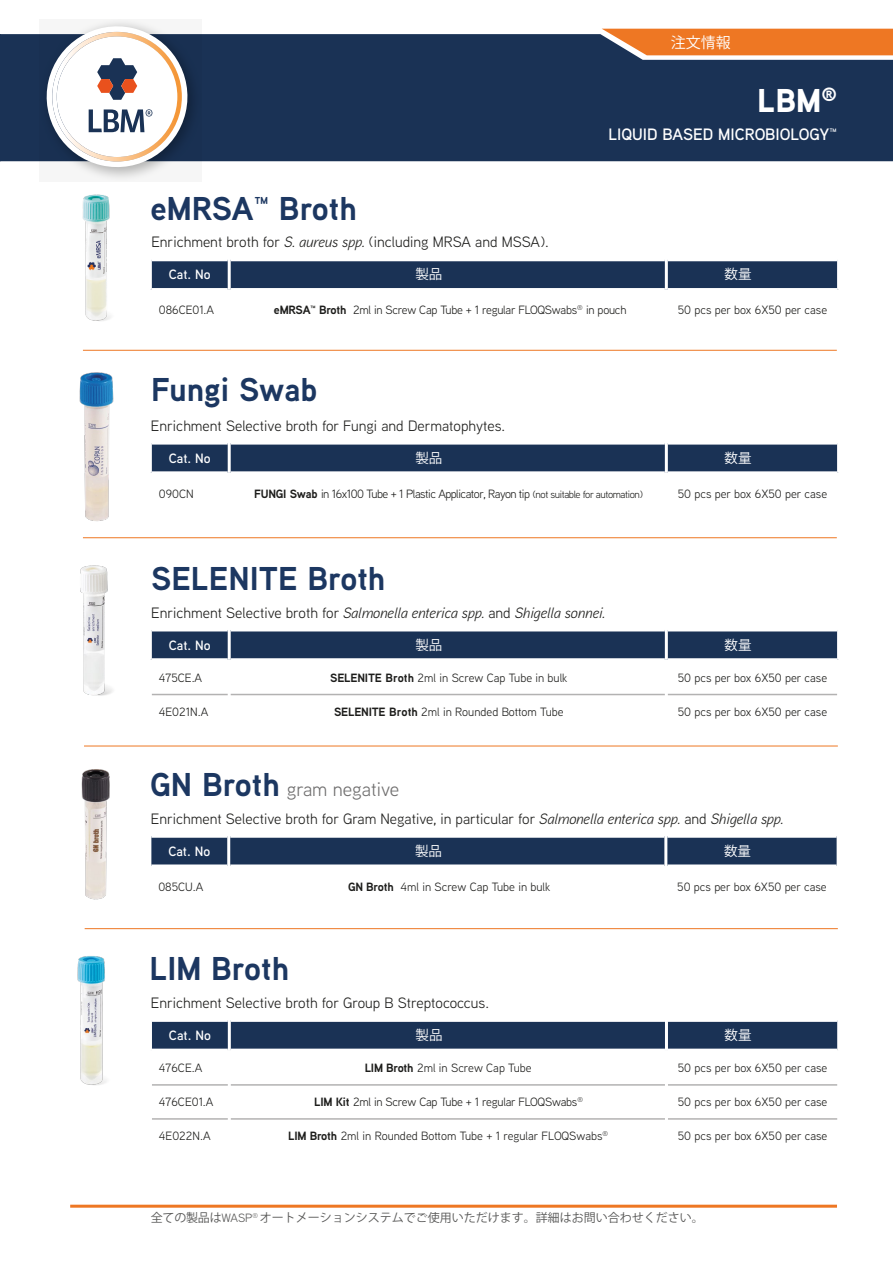
<style>
.page{position:relative;width:893px;height:1263px;background:#fff}
.page>*{position:absolute;margin:0;border:0;box-sizing:border-box;transform-origin:0 0}
.t1{font:700 33px "Aaux Next";color:#1c3761}
.t2{font:900 33px "Aaux Next";color:#fff}
.t3{font:19.5px "Aaux Next";color:#706f6f}
.t4{font:600 16.5px "Aaux Next";color:#fff}
.t5{font:15px "Aaux Next";color:#1d1d1b}
.t6{font:italic 15px "Aaux Next";color:#1d1d1b}
.t7{font:15px "Koz Go Pr 6 N";color:#fff}
.t8{font:600 13.5px "Aaux Next";color:#fff}
.t9{font:13.5px "Koz Go Pr 6 N";color:#fff}
.t10{font:12px "Aaux Next";color:#1d1d1b}
.t11{font:12px "Aaux Next";letter-spacing:-.02em;color:#1d1d1b}
.t12{font:12px "Aaux Next";letter-spacing:-.04em;color:#1d1d1b}
.t13{font:12px "Koz Go Pr 6 N";color:#575756}
.s1{font-style:italic}
.s2{font-weight:700}
.s3{font-size:10.5px}
.s4{font-style:normal}
.s5{font-weight:700;font-size:33px;color:#1c3761}
.s6{font-family:"Aaux Next"}
</style>
<div class="page">
<hr style="left:83px;top:537px;width:754px;height:1px;background:#ee7723">
<hr style="left:84px;top:746px;width:754px;height:1px;background:#ee7723">
<hr style="left:70px;top:1205px;width:767px;height:3px;background:#ee7723">
<hr style="left:83px;top:350px;width:754px;height:1px;background:#ee7723">
<img style="left:77px;top:956px;width:29px;height:129px">
<img style="left:80px;top:565px;width:33px;height:131px">
<hr style="left:85px;top:928px;width:753px;height:1px;background:#ee7723">
<img style="left:82px;top:194px;width:29px;height:127px">
<img style="left:79px;top:372px;width:35px;height:149px">
<img style="left:81px;top:769px;width:29px;height:131px">
<div style="left:152px;top:261px;width:685px;height:27px;background:#1a3255"></div>
<hr style="left:665px;top:258px;width:3px;height:32px;background:#fff">
<hr style="left:228px;top:258px;width:3px;height:32px;background:#fff">
<div style="left:152px;top:631px;width:685px;height:27px;background:#1a3255"></div>
<hr style="left:665px;top:628px;width:3px;height:32px;background:#fff">
<hr style="left:152px;top:694px;width:76px;height:1px;background:#b3b2b2">
<hr style="left:231px;top:694px;width:434px;height:1px;background:#b3b2b2">
<hr style="left:668px;top:694px;width:169px;height:1px;background:#b3b2b2">
<hr style="left:228px;top:628px;width:3px;height:32px;background:#fff">
<div style="left:152px;top:1022px;width:685px;height:27px;background:#1a3255"></div>
<hr style="left:665px;top:1019px;width:3px;height:31px;background:#fff">
<hr style="left:152px;top:1084px;width:76px;height:2px;background:#b3b2b2">
<hr style="left:231px;top:1084px;width:434px;height:2px;background:#b3b2b2">
<hr style="left:668px;top:1084px;width:169px;height:2px;background:#b3b2b2">
<hr style="left:152px;top:1118px;width:76px;height:2px;background:#b3b2b2">
<hr style="left:231px;top:1118px;width:434px;height:2px;background:#b3b2b2">
<hr style="left:668px;top:1118px;width:169px;height:2px;background:#b3b2b2">
<hr style="left:228px;top:1019px;width:3px;height:31px;background:#fff">
<div style="left:152px;top:445px;width:685px;height:26px;background:#1a3255"></div>
<hr style="left:665px;top:442px;width:3px;height:31px;background:#fff">
<hr style="left:228px;top:442px;width:3px;height:31px;background:#fff">
<div style="left:151px;top:838px;width:686px;height:26px;background:#1a3255"></div>
<hr style="left:664px;top:835px;width:3px;height:31px;background:#fff">
<hr style="left:227px;top:835px;width:3px;height:31px;background:#fff">
<div style="left:1px;top:34px;width:892px;height:127px;background:#1a3255"></div>
<svg style="left:602px;top:29px;width:291px;height:26px;background:#e5782c"></svg>
<hr style="left:0;top:34px;width:1px;height:127px;background:#1a3255">
<svg style="left:86px;top:34px;width:116px;height:147px"></svg>
<svg style="left:33px;top:19px;width:168px;height:154px"></svg>
<p class="t7" style="left:671px;top:34px;width:61px">注文情報</p>
<h1 class="t2" style="left:757px;top:77px;width:81px">LBM<sup>®</sup></h1>
<h3 class="t4" style="left:608px;top:122px;width:230px">LIQUID BASED MICROBIOLOGY™</h3>
<h1 class="t1" style="left:150px;top:185px;width:208px">eMRSA™ Broth</h1>
<p class="t5" style="left:151px;top:232px;width:399px">Enrichment broth for <span class="s1">S. aureus spp.</span> (including MRSA and MSSA).</p>
<p class="t8" style="left:169px;top:265px;width:43px">Cat. No</p>
<p class="t9" style="left:415px;top:267px;width:28px">製品</p>
<p class="t9" style="left:724px;top:267px;width:28px">数量</p>
<p class="t10" style="left:159px;top:302px;width:57px">086CE01.A</p>
<p class="t11" style="left:274px;top:302px;width:354px"><span class="s2">eMRSA™ Broth</span> 2ml in Screw Cap Tube + 1 regular FLOQSwabs<sup>®</sup> in pouch</p>
<p class="t10" style="left:678px;top:302px;width:151px">50 pcs per box 6X50 per case</p>
<h1 class="t1" style="left:151px;top:366px;width:168px">Fungi Swab</h1>
<p class="t5" style="left:151px;top:415px;width:356px">Enrichment Selective broth for Fungi and Dermatophytes.</p>
<p class="t8" style="left:169px;top:449px;width:43px">Cat. No</p>
<p class="t9" style="left:415px;top:450px;width:28px">製品</p>
<p class="t9" style="left:724px;top:450px;width:28px">数量</p>
<p class="t10" style="left:159px;top:485px;width:36px">090CN</p>
<p class="t12" style="left:254px;top:485px;width:390px"><span class="s2">FUNGI Swab</span> in 16x100 Tube + 1 Plastic Applicator, Rayon tip <span class="s3">(not suitable for automation)</span></p>
<p class="t10" style="left:678px;top:485px;width:151px">50 pcs per box 6X50 per case</p>
<h1 class="t1" style="left:151px;top:555px;width:236px">SELENITE Broth</h1>
<p class="t6" style="left:151px;top:603px;width:456px"><span class="s4">Enrichment Selective broth for</span> Salmonella enterica spp. <span class="s4">and</span> Shigella sonnei.</p>
<p class="t8" style="left:169px;top:635px;width:43px">Cat. No</p>
<p class="t9" style="left:415px;top:637px;width:28px">製品</p>
<p class="t9" style="left:724px;top:637px;width:28px">数量</p>
<p class="t10" style="left:159px;top:669px;width:45px">475CE.A</p>
<p class="t10" style="left:330px;top:669px;width:239px"><span class="s2">SELENITE Broth</span> 2ml in Screw Cap Tube in bulk</p>
<p class="t10" style="left:678px;top:669px;width:151px">50 pcs per box 6X50 per case</p>
<p class="t10" style="left:159px;top:703px;width:51px">4E021N.A</p>
<p class="t10" style="left:334px;top:703px;width:231px"><span class="s2">SELENITE Broth</span> 2ml in Rounded Bottom Tube</p>
<p class="t10" style="left:678px;top:703px;width:151px">50 pcs per box 6X50 per case</p>
<h2 class="t3" style="left:150px;top:776px;width:251px"><span class="s5">GN Broth</span> gram negative</h2>
<p class="t5" style="left:151px;top:809px;width:634px">Enrichment Selective broth for Gram Negative, in particular for <span class="s1">Salmonella enterica spp.</span> and <span class="s1">Shigella spp.</span></p>
<p class="t8" style="left:168px;top:842px;width:43px">Cat. No</p>
<p class="t9" style="left:415px;top:843px;width:28px">製品</p>
<p class="t9" style="left:724px;top:843px;width:28px">数量</p>
<p class="t10" style="left:158px;top:878px;width:47px">085CU.A</p>
<p class="t10" style="left:348px;top:878px;width:204px"><span class="s2">GN Broth</span> 4ml in Screw Cap Tube in bulk</p>
<p class="t10" style="left:677px;top:878px;width:151px">50 pcs per box 6X50 per case</p>
<h1 class="t1" style="left:150px;top:945px;width:141px">LIM Broth</h1>
<p class="t5" style="left:151px;top:993px;width:340px">Enrichment Selective broth for Group B Streptococcus.</p>
<p class="t8" style="left:169px;top:1026px;width:43px">Cat. No</p>
<p class="t9" style="left:416px;top:1027px;width:28px">製品</p>
<p class="t9" style="left:725px;top:1027px;width:28px">数量</p>
<p class="t10" style="left:159px;top:1060px;width:45px">476CE.A</p>
<p class="t10" style="left:365px;top:1060px;width:168px"><span class="s2">LIM Broth</span> 2ml in Screw Cap Tube</p>
<p class="t10" style="left:678px;top:1060px;width:151px">50 pcs per box 6X50 per case</p>
<p class="t10" style="left:159px;top:1094px;width:56px">476CE01.A</p>
<p class="t11" style="left:314px;top:1094px;width:270px"><span class="s2">LIM Kit</span> 2ml in Screw Cap Tube + 1 regular FLOQSwabs<sup>®</sup></p>
<p class="t10" style="left:678px;top:1094px;width:151px">50 pcs per box 6X50 per case</p>
<p class="t10" style="left:159px;top:1128px;width:53px">4E022N.A</p>
<p class="t10" style="left:288px;top:1128px;width:321px"><span class="s2">LIM Broth</span> 2ml in Rounded Bottom Tube + 1 regular FLOQSwabs<sup>®</sup></p>
<p class="t10" style="left:678px;top:1128px;width:151px">50 pcs per box 6X50 per case</p>
<p class="t13" style="left:151px;top:1210px;width:555px">全ての製品は<span class="s6">WASP</span><sup>®</sup> オートメーションシステムでご使用いただけます。詳細はお問い合わせください。</p>
</div>
